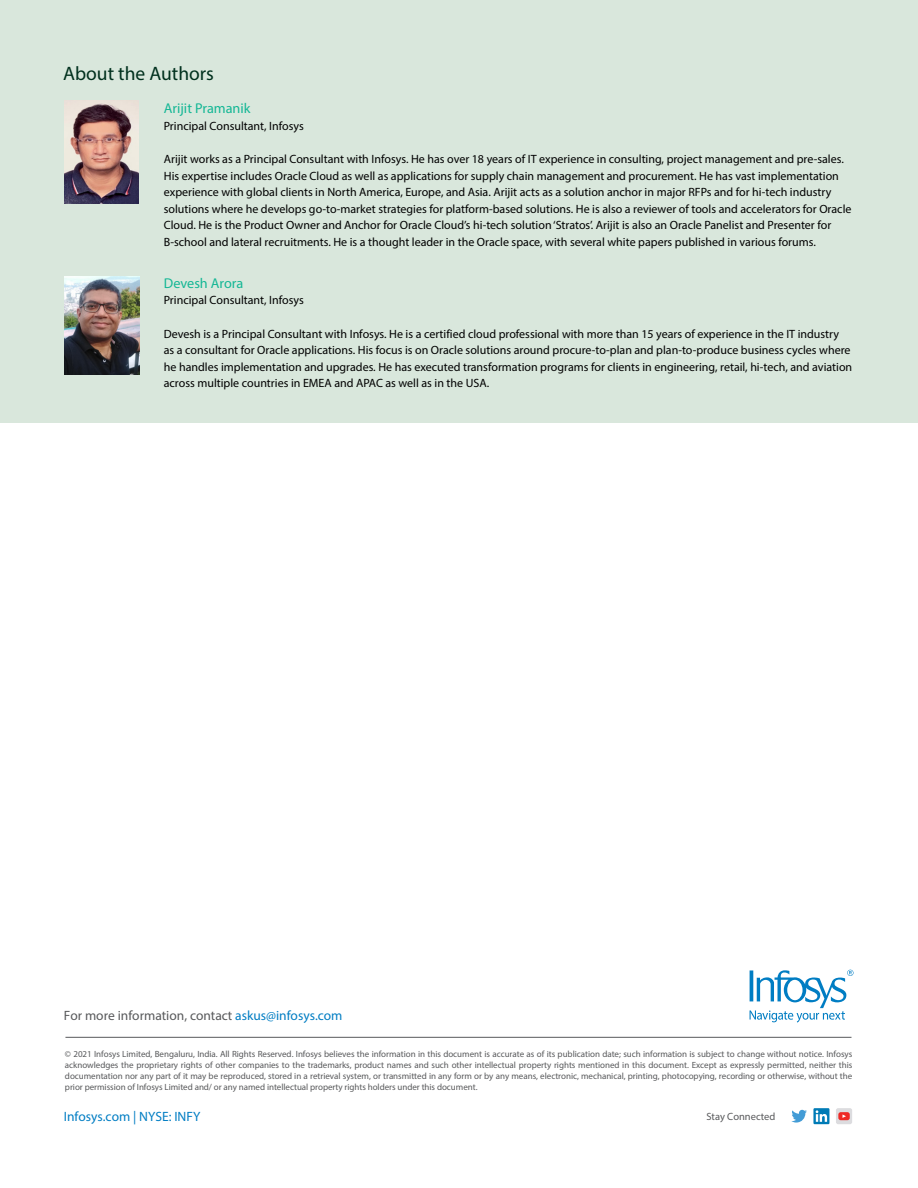
<style>
.page{position:relative;width:918px;height:1188px;background:#fff}
.page>*{position:absolute;margin:0;border:0;box-sizing:border-box;transform-origin:0 0}
.t1{font:19.5px "Myriad Pro";color:#00301d}
.t2{font:14.25px "Myriad Pro";color:#14b795}
.t3{font:13.5px "Myriad Pro";color:#58595b}
.t4{font:13.5px "Myriad Pro";color:#007dc3}
.t5{font:12px/16.5px "Myriad Pro";color:#000}
.t6{font:10.5px "Myriad Pro";color:#58595b}
.t7{font:9px/10.8px "Myriad Pro";letter-spacing:-.005em;color:#58595b;text-align:justify}
.s1{color:#007dc3}
</style>
<div class="page">
<svg style="left:791px;top:1110px;width:16px;height:13px"></svg>
<svg style="left:813px;top:1108px;width:16px;height:16px"></svg>
<svg style="left:816px;top:1110px;width:11px;height:12px"></svg>
<div style="left:836px;top:1108px;width:16px;height:16px;background:#dcdcdf;border-radius:2px"></div>
<svg style="left:838px;top:1112px;width:12px;height:8px"></svg>
<svg style="left:750px;top:970px;width:104px;height:53px"></svg>
<hr style="left:65px;top:1037px;width:787px;height:1px;background:#58595b">
<div style="left:0;top:0;width:918px;height:422px;background:#d9e7dc"></div>
<img style="left:64px;top:101px;width:74px;height:102px">
<img style="left:64px;top:276px;width:76px;height:98px">
<h1 class="t1" style="left:63px;top:61px;width:152px">About the Authors</h1>
<p class="t2" style="left:164px;top:100px;width:88px">Arijit Pramanik</p>
<p class="t5" style="left:164px;top:117px;width:142px">Principal Consultant, Infosys</p>
<p class="t5" style="left:164px;top:151px;width:689px">Arijit works as a Principal Consultant with Infosys. He has over 18 years of IT experience in consulting, project management and pre-sales.<br>His expertise includes Oracle Cloud as well as applications for supply chain management and procurement. He has vast implementation experience with global clients in North America, Europe, and Asia. Arijit acts as a solution anchor in major RFPs and for hi-tech industry solutions where he develops go-to-market strategies for platform-based solutions. He is also a reviewer of tools and accelerators for Oracle Cloud. He is the Product Owner and Anchor for Oracle Cloud’s hi-tech solution ‘Stratos’. Arijit is also an Oracle Panelist and Presenter for B-school and lateral recruitments. He is a thought leader in the Oracle space, with several white papers published in various forums.</p>
<p class="t2" style="left:164px;top:274px;width:81px">Devesh Arora</p>
<p class="t5" style="left:164px;top:292px;width:142px">Principal Consultant, Infosys</p>
<p class="t5" style="left:164px;top:325px;width:690px">Devesh is a Principal Consultant with Infosys. He is a certified cloud professional with more than 15 years of experience in the IT industry as a consultant for Oracle applications. His focus is on Oracle solutions around procure-to-plan and plan-to-produce business cycles where he handles implementation and upgrades. He has executed transformation programs for clients in engineering, retail, hi-tech, and aviation across multiple countries in EMEA and APAC as well as in the USA.</p>
<p class="t3" style="left:64px;top:1007px;width:280px">For more information, contact <span class="s1">askus@infosys.com</span></p>
<p class="t7" style="left:65px;top:1049px;width:789px">© 2021 Infosys Limited, Bengaluru, India. All Rights Reserved. Infosys believes the information in this document is accurate as of its publication date; such information is subject to change without notice. Infosys acknowledges the proprietary rights of other companies to the trademarks, product names and such other intellectual property rights mentioned in this document. Except as expressly permitted, neither this documentation nor any part of it may be reproduced, stored in a retrieval system, or transmitted in any form or by any means, electronic, mechanical, printing, photocopying, recording or otherwise, without the prior permission of Infosys Limited and/ or any named intellectual property rights holders under this document.</p>
<p class="t4" style="left:64px;top:1108px;width:138px">Infosys.com | NYSE: INFY</p>
<p class="t6" style="left:706px;top:1110px;width:70px">Stay Connected</p>
</div>
